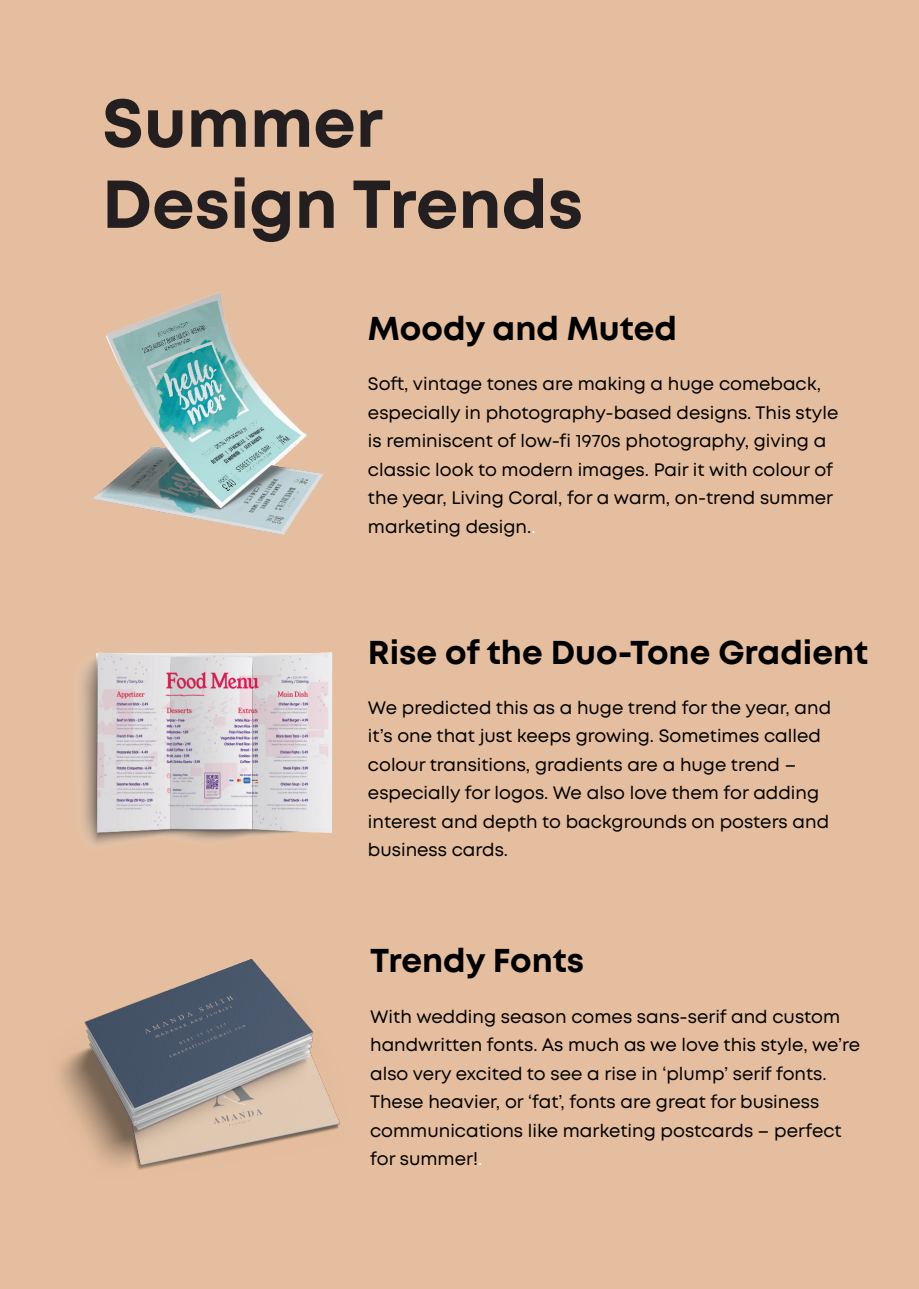
<style>
.page{position:relative;width:919px;height:1289px;background:#fff}
.page>*{position:absolute;margin:0;border:0;box-sizing:border-box;transform-origin:0 0}
.t1{font:700 67.5px/81px "Mont";color:#231f20}
.t2{font:700 33px "Mont";color:#000}
.t3{font:18px/28.5px "Mont";color:#000}
.s1{color:#fff}
</style>
<div class="page">
<div style="left:0;top:0;width:918px;height:1288px;background:#e4be9e"></div>
<img style="left:92px;top:292px;width:232px;height:243px">
<img style="left:81px;top:652px;width:252px;height:193px">
<img style="left:60px;top:958px;width:280px;height:212px">
<h1 class="t1" style="left:102px;top:83px;width:482px">Summer<br>Design Trends</h1>
<h2 class="t2" style="left:368px;top:307px;width:310px">Moody and Muted</h2>
<p class="t3" style="left:368px;top:370px;width:472px">Soft, vintage tones are making a huge comeback, especially in photography-based designs. This style is reminiscent of low-fi 1970s photography, giving a classic look to modern images. Pair it with colour of the year, Living Coral, for a warm, on-trend summer marketing design.<span class="s1">.</span></p>
<h2 class="t2" style="left:368px;top:630px;width:502px">Rise of the Duo-Tone Gradient</h2>
<p class="t3" style="left:368px;top:693px;width:464px">We predicted this as a huge trend for the year, and it’s one that just keeps growing. Sometimes called colour transitions, gradients are a huge trend – especially for logos. We also love them for adding interest and depth to backgrounds on posters and business cards.</p>
<h2 class="t2" style="left:370px;top:939px;width:216px">Trendy Fonts</h2>
<p class="t3" style="left:370px;top:1002px;width:491px">With wedding season comes sans-serif and custom handwritten fonts. As much as we love this style, we’re also very excited to see a rise in ‘plump’ serif fonts.<br>These heavier, or ‘fat’, fonts are great for business communications like marketing postcards – perfect for summer!<span class="s1">.</span></p>
</div>
